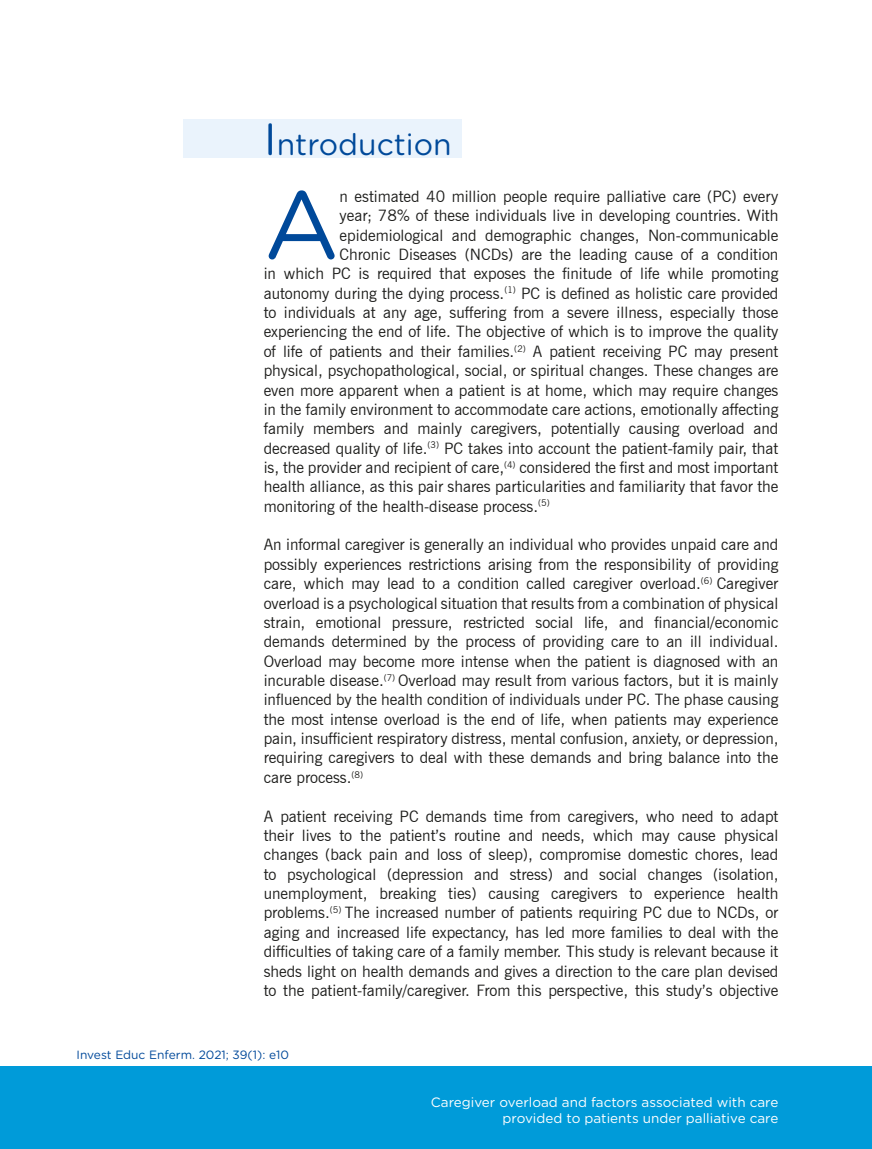
<style>
.page{position:relative;width:872px;height:1149px;background:#fff}
.page>*{position:absolute;margin:0;border:0;box-sizing:border-box;transform-origin:0 0}
.t1{font:96.75px "Gotham Rounded";color:#00499a}
.t2{font:30px "Gotham Rounded";color:#00499a}
.t3{font:15.75px/19.4px "News Gothic BT";color:#1d1d1b;text-align:justify}
.t4{font:13.5px/16.2px "Gotham Rounded";color:#fff;text-align:right}
.t5{font:12px "Gotham Rounded";color:#00499a}
.s1{font-size:45px}
</style>
<div class="page">
<div style="left:0;top:1065px;width:871px;height:83px;background:#009bd9"></div>
<div style="left:183px;top:119px;width:278px;height:38px;background:#eaf3fc"></div>
<h2 class="t2" style="left:264px;top:124px;width:189px"><span class="s1">I</span>ntroduction</h2>
<h1 class="t1" style="left:264px;top:158px;width:77px">A</h1>
<p class="t3" style="left:340px;top:186px;width:440px">n estimated 40 million people require palliative care (PC) every</p>
<p class="t3" style="left:340px;top:206px;width:440px">year; 78% of these individuals live in developing countries. With</p>
<p class="t3" style="left:340px;top:225px;width:440px">epidemiological and demographic changes, Non-communicable</p>
<p class="t3" style="left:340px;top:244px;width:440px">Chronic Diseases (NCDs) are the leading cause of a condition</p>
<p class="t3" style="left:264px;top:264px;width:516px">in which PC is required that exposes the finitude of life while promoting</p>
<p class="t3" style="left:264px;top:283px;width:516px">autonomy during the dying process.<sup>(1)</sup> PC is defined as holistic care provided</p>
<p class="t3" style="left:264px;top:302px;width:516px">to individuals at any age, suffering from a severe illness, especially those</p>
<p class="t3" style="left:264px;top:322px;width:516px">experiencing the end of life. The objective of which is to improve the quality</p>
<p class="t3" style="left:264px;top:341px;width:516px">of life of patients and their families.<sup>(2)</sup> A patient receiving PC may present</p>
<p class="t3" style="left:264px;top:360px;width:516px">physical, psychopathological, social, or spiritual changes. These changes are</p>
<p class="t3" style="left:264px;top:380px;width:516px">even more apparent when a patient is at home, which may require changes</p>
<p class="t3" style="left:264px;top:399px;width:516px">in the family environment to accommodate care actions, emotionally affecting</p>
<p class="t3" style="left:264px;top:419px;width:516px">family members and mainly caregivers, potentially causing overload and</p>
<p class="t3" style="left:264px;top:438px;width:516px">decreased quality of life.<sup>(3)</sup> PC takes into account the patient-family pair, that</p>
<p class="t3" style="left:264px;top:457px;width:516px">is, the provider and recipient of care,<sup>(4)</sup> considered the first and most important</p>
<p class="t3" style="left:264px;top:477px;width:516px">health alliance, as this pair shares particularities and familiarity that favor the</p>
<p class="t3" style="left:264px;top:496px;width:287px">monitoring of the health-disease process.<sup>(5)</sup></p>
<p class="t3" style="left:264px;top:535px;width:516px">An informal caregiver is generally an individual who provides unpaid care and possibly experiences restrictions arising from the responsibility of providing care, which may lead to a condition called caregiver overload.<sup>(6)</sup> Caregiver overload is a psychological situation that results from a combination of physical strain, emotional pressure, restricted social life, and financial/economic demands determined by the process of providing care to an ill individual.<br>Overload may become more intense when the patient is diagnosed with an incurable disease.<sup>(7)</sup> Overload may result from various factors, but it is mainly influenced by the health condition of individuals under PC. The phase causing the most intense overload is the end of life, when patients may experience pain, insufficient respiratory distress, mental confusion, anxiety, or depression, requiring caregivers to deal with these demands and bring balance into the care process.<sup>(8)</sup></p>
<p class="t3" style="left:264px;top:805px;width:516px">A patient receiving PC demands time from caregivers, who need to adapt their lives to the patient’s routine and needs, which may cause physical changes (back pain and loss of sleep), compromise domestic chores, lead to psychological (depression and stress) and social changes (isolation, unemployment, breaking ties) causing caregivers to experience health problems.<sup>(5)</sup> The increased number of patients requiring PC due to NCDs, or aging and increased life expectancy, has led more families to deal with the difficulties of taking care of a family member. This study is relevant because it sheds light on health demands and gives a direction to the care plan devised to the patient-family/caregiver. From this perspective, this study’s objective</p>
<p class="t5" style="left:77px;top:1046px;width:214px">Invest Educ Enferm. 2021; 39(1): e10</p>
<p class="t4" style="left:431px;top:1093px;width:349px">Caregiver overload and factors associated with care provided to patients under palliative care</p>
</div>
